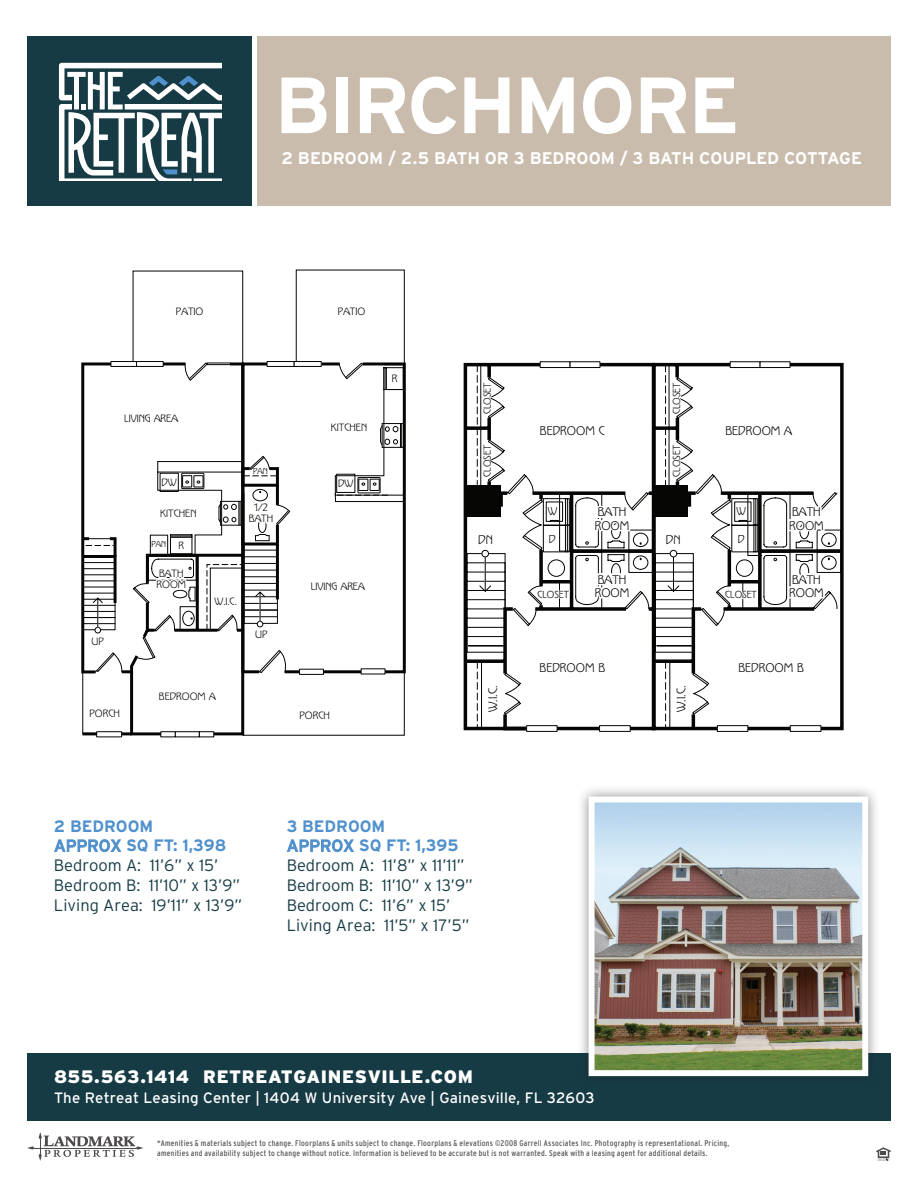
<style>
.page{position:relative;width:918px;height:1188px;background:#fff}
.page>*{position:absolute;margin:0;border:0;box-sizing:border-box;transform-origin:0 0}
.t1{font:700 79.5px "Interstate";letter-spacing:-.03em;color:#fff}
.t2{font:900 18px "Interstate";letter-spacing:.03em;color:#fff}
.t3{font:700 16.8px "Interstate";letter-spacing:-.005em;color:#fff}
.t4{font:300 16.5px/19.8px "Interstate";color:#163b45}
.t5{font:15px "Interstate";letter-spacing:.015em;color:#fff}
.t6{font:10.95px/13.2px "Kolo LP Regular";color:#050504}
.t7{font:10.05px "Kolo LP Regular";color:#050504}
.t8{font:9.3px/11.2px "Kolo LP Regular";color:#050504}
.t9{font:9.15px "Kolo LP Regular";color:#050504}
.t10{font:9px "Kolo LP Regular";color:#050504}
.t11{font:condensed 8.25px/10.5px "Interstate";letter-spacing:.035em;color:#57585a}
.t12{font:7.65px "Kolo LP Regular";color:#050504}
.s1{font-weight:700;color:#5090cc}
.s2{font-weight:400;color:#5090cc}
</style>
<div class="page">
<svg style="left:876px;top:1147px;width:15px;height:14px"></svg>
<svg style="left:27px;top:1132px;width:116px;height:29px"></svg>
<div style="left:27px;top:1053px;width:864px;height:67px;background:#163b45"></div>
<div style="left:27px;top:37px;width:224px;height:169px;background:#163b45"></div>
<div style="left:258px;top:37px;width:633px;height:169px;background:#c9bcad"></div>
<svg style="left:59px;top:63px;width:163px;height:117px"></svg>
<div style="left:577px;top:785px;width:303px;height:303px;background:#231f20;opacity:.5"></div>
<img style="left:596px;top:804px;width:265px;height:265px">
<div style="left:589px;top:797px;width:279px;height:279px;border:6px solid #fff"></div>
<div style="left:296px;top:270px;width:109px;height:93px;border:1px solid #050504"></div>
<div style="left:133px;top:271px;width:110px;height:93px;border:1px solid #050504"></div>
<svg style="left:291px;top:361px;width:115px;height:314px"></svg>
<hr style="left:267px;top:362px;width:27px;height:4px;background:#fff">
<div style="left:267px;top:361px;width:28px;height:6px;border:1px solid #050504"></div>
<hr style="left:294px;top:362px;width:27px;height:4px;background:#fff">
<div style="left:294px;top:361px;width:28px;height:6px;border:1px solid #050504"></div>
<div style="left:300px;top:669px;width:23px;height:5px;background:#fff"></div>
<div style="left:299px;top:669px;width:25px;height:6px;border:1px solid #050504"></div>
<div style="left:361px;top:669px;width:24px;height:5px;background:#fff"></div>
<hr style="left:82px;top:732px;width:50px;height:3px;background:#050504">
<div style="left:97px;top:732px;width:25px;height:5px;background:#fff"></div>
<svg style="left:334px;top:362px;width:71px;height:140px"></svg>
<svg style="left:81px;top:361px;width:210px;height:373px"></svg>
<svg style="left:464px;top:361px;width:380px;height:370px"></svg>
<hr style="left:481px;top:661px;width:1px;height:68px;background:#050504">
<svg style="left:477px;top:661px;width:1px;height:68px"></svg>
<div style="left:527px;top:726px;width:30px;height:5px;background:#fff"></div>
<div style="left:526px;top:725px;width:32px;height:7px;border:1px solid #050504"></div>
<div style="left:730px;top:362px;width:30px;height:6px;background:#fff"></div>
<div style="left:760px;top:362px;width:30px;height:6px;background:#fff"></div>
<div style="left:540px;top:362px;width:30px;height:6px;background:#fff"></div>
<div style="left:570px;top:362px;width:30px;height:6px;background:#fff"></div>
<div style="left:600px;top:726px;width:30px;height:5px;background:#fff"></div>
<div style="left:599px;top:725px;width:32px;height:7px;border:1px solid #050504"></div>
<div style="left:482px;top:550px;width:7px;height:7px;background:#fff;border-radius:50%"></div>
<div style="left:482px;top:550px;width:7px;height:7px;border:1px solid #050504;border-radius:50%"></div>
<svg style="left:466px;top:553px;width:40px;height:100px"></svg>
<svg style="left:650px;top:414px;width:194px;height:318px"></svg>
<hr style="left:669px;top:661px;width:1px;height:68px;background:#050504">
<svg style="left:665px;top:661px;width:1px;height:68px"></svg>
<div style="left:467px;top:485px;width:34px;height:32px;background:#050504"></div>
<svg style="left:477px;top:365px;width:15px;height:120px"></svg>
<svg style="left:536px;top:365px;width:305px;height:288px"></svg>
<p class="t1" style="left:274px;top:61px;width:467px">BIRCHMORE</p>
<p class="t3" style="left:282px;top:149px;width:582px">2 BEDROOM / 2.5 BATH OR 3 BEDROOM / 3 BATH COUPLED COTTAGE</p>
<p class="t8" style="left:176px;top:305px;width:29px">PATIO</p>
<p class="t8" style="left:338px;top:305px;width:29px">PATIO</p>
<p class="t8" style="left:124px;top:413px;width:55px">LIVING AREA</p>
<p class="t12" style="left:253px;top:466px;width:16px">PAN</p>
<p class="t8" style="left:331px;top:422px;width:38px">KITCHEN</p>
<p class="t8" style="left:161px;top:477px;width:17px">DW</p>
<p class="t8" style="left:338px;top:478px;width:17px">DW</p>
<p class="t8" style="left:92px;top:636px;width:14px">UP</p>
<p class="t8" style="left:160px;top:508px;width:38px">KITCHEN</p>
<p class="t12" style="left:151px;top:539px;width:16px">PAN</p>
<p class="t9" style="left:179px;top:539px;width:7px">R</p>
<p class="t8" style="left:157px;top:568px;width:31px">BATH<br>ROOM</p>
<p class="t8" style="left:249px;top:502px;width:26px;text-align:center">1/2<br>BATH</p>
<p class="t8" style="left:214px;top:596px;width:24px">W.I.C.</p>
<p class="t8" style="left:255px;top:629px;width:14px">UP</p>
<p class="t8" style="left:159px;top:691px;width:58px">BEDROOM A</p>
<p class="t8" style="left:311px;top:581px;width:55px">LIVING AREA</p>
<p class="t8" style="left:90px;top:708px;width:32px">PORCH</p>
<p class="t8" style="left:300px;top:710px;width:32px">PORCH</p>
<p class="t8" style="left:392px;top:373px;width:7px">R</p>
<p class="t10" style="left:481px;top:414px;width:33px;rotate:-90deg">CLOSET</p>
<p class="t10" style="left:481px;top:477px;width:33px;rotate:-90deg">CLOSET</p>
<p class="t10" style="left:671px;top:414px;width:33px;rotate:-90deg">CLOSET</p>
<p class="t6" style="left:540px;top:424px;width:66px">BEDROOM C</p>
<p class="t6" style="left:726px;top:424px;width:68px">BEDROOM A</p>
<p class="t7" style="left:548px;top:504px;width:11px">W</p>
<p class="t6" style="left:595px;top:506px;width:36px">BATH<br>ROOM</p>
<p class="t10" style="left:671px;top:477px;width:33px;rotate:-90deg">CLOSET</p>
<p class="t7" style="left:737px;top:504px;width:11px">W</p>
<p class="t6" style="left:789px;top:505px;width:36px">BATH<br>ROOM</p>
<p class="t7" style="left:549px;top:532px;width:8px">D</p>
<p class="t6" style="left:478px;top:533px;width:16px">DN</p>
<p class="t6" style="left:666px;top:533px;width:16px">DN</p>
<p class="t7" style="left:738px;top:532px;width:8px">D</p>
<p class="t10" style="left:537px;top:589px;width:33px">CLOSET</p>
<p class="t6" style="left:595px;top:573px;width:36px">BATH<br>ROOM</p>
<p class="t10" style="left:725px;top:589px;width:33px">CLOSET</p>
<p class="t6" style="left:789px;top:573px;width:36px">BATH<br>ROOM</p>
<p class="t6" style="left:540px;top:661px;width:67px">BEDROOM B</p>
<p class="t6" style="left:738px;top:661px;width:67px">BEDROOM B</p>
<p class="t6" style="left:486px;top:712px;width:28px;rotate:-90deg">W.I.C.</p>
<p class="t6" style="left:675px;top:712px;width:28px;rotate:-90deg">W.I.C.</p>
<p class="t4" style="left:54px;top:816px;width:190px"><span class="s1">2 BEDROOM<br></span><span class="s2">APPROX</span> <span class="s1">SQ FT: 1,398<br></span>Bedroom A: 11’6” x 15’<br>Bedroom B: 11’10” x 13’9”<br>Living Area: 19’11” x 13’9”</p>
<p class="t4" style="left:287px;top:816px;width:188px"><span class="s1">3 BEDROOM<br></span><span class="s2">APPROX</span> <span class="s1">SQ FT: 1,395<br></span>Bedroom A: 11’8” x 11’11”<br>Bedroom B: 11’10” x 13’9”<br>Bedroom C: 11’6” x 15’<br>Living Area: 11’5” x 17’5”</p>
<h2 class="t2" style="left:54px;top:1066px;width:420px">855.563.1414 RETREATGAINESVILLE.COM</h2>
<h3 class="t5" style="left:54px;top:1089px;width:542px">The Retreat Leasing Center | 1404 W University Ave | Gainesville, FL 32603</h3>
<p class="t11" style="left:157px;top:1137px;width:574px">*Amenities &amp; materials subject to change. Floorplans &amp; units subject to change. Floorplans &amp; elevations ©2008 Garrell Associates Inc. Photography is representational. Pricing, amenities and availability subject to change without notice. Information is believed to be accurate but is not warranted. Speak with a leasing agent for additional details.</p>
</div>
